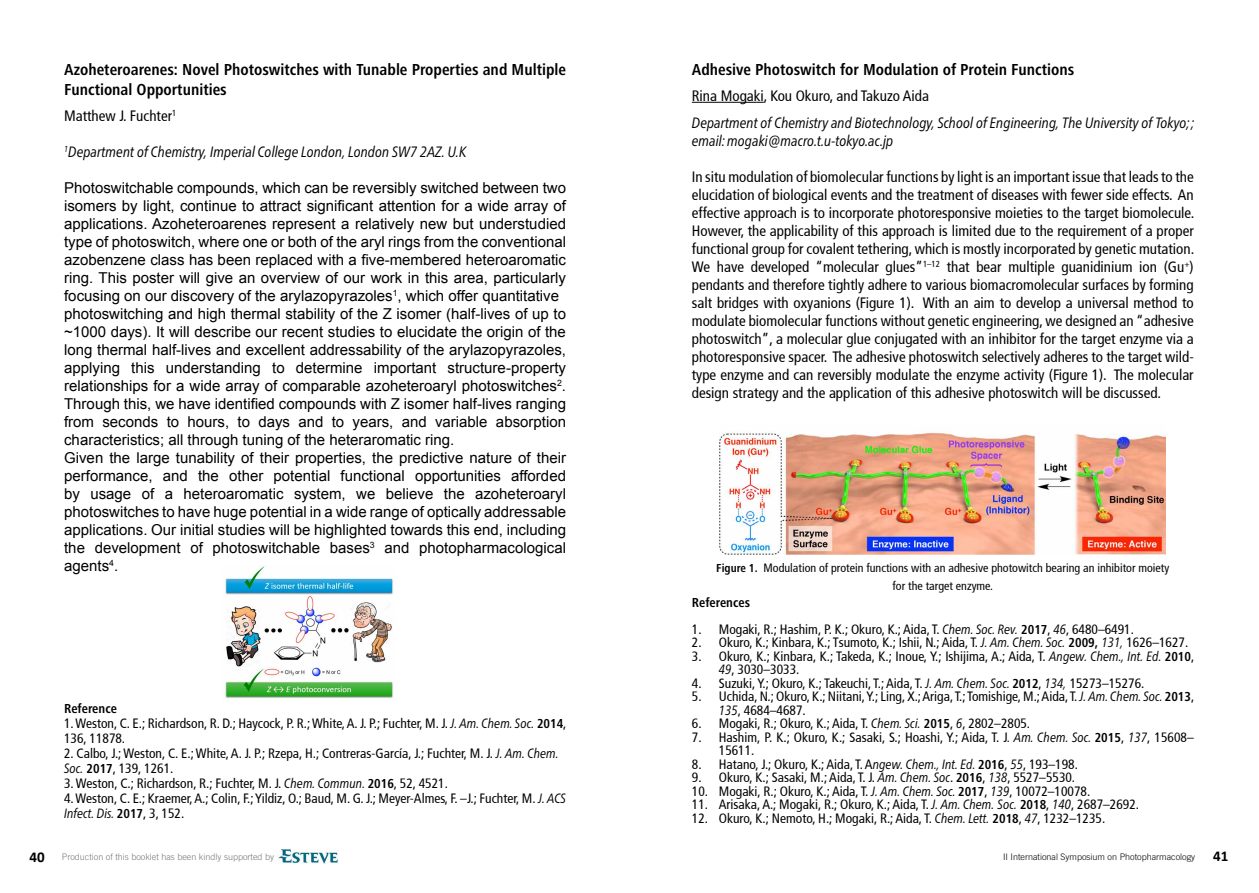
<style>
.page{position:relative;width:1259px;height:893px;background:#fff}
.page>*{position:absolute;margin:0;border:0;box-sizing:border-box;transform-origin:0 0}
.t1{font:700 condensed 16.5px/19.8px "Frutiger Next LT";color:#000}
.t2{font:15px/18px "Arial";color:#000}
.t3{font:condensed 15px/18px "Frutiger";color:#000;text-align:justify}
.t4{font:italic condensed 15px/18px "Frutiger Neue LT Pro";color:#000}
.t5{font:condensed 13.5px/13.5px "Frutiger";color:#000}
.t6{font:italic condensed 13.5px "Frutiger Neue LT Pro";color:#000}
.t7{font:700 condensed 13.5px "Frutiger Next LT";color:#000}
.t8{font:condensed 12px/18px "Frutiger";color:#000;text-align:center}
.t9{font:300 9px "Trade Gothic LT Com";color:#787777}
.t10{font:300 9px "Trade Gothic LT Com";color:#000}
.s1{font-family:"Frutiger Neue LT Pro";font-style:italic}
.s2{font-family:"Frutiger Next LT";font-weight:700}
.s3{font-family:"Frutiger Next LT";font-weight:700;font-style:normal}
.s4{font-family:"Frutiger";font-style:normal}
.s5{font-family:"Calibri";font-weight:700;font-size:15px;color:#000}
.s6{font-family:"Calibri";font-weight:700;font-size:15px}
</style>
<div class="page">
<img style="left:278px;top:849px;width:60px;height:15px">
<img style="left:225px;top:566px;width:168px;height:133px">
<hr style="left:692px;top:102px;width:72px;height:1px;background:#000">
<img style="left:719px;top:429px;width:447px;height:126px">
<p class="t1" style="left:64px;top:60px;width:503px">Azoheteroarenes: Novel Photoswitches with Tunable Properties and Multiple<br>Functional Opportunities</p>
<p class="t3" style="left:64px;top:107px;width:114px">Matthew J. Fuchter<sup>1</sup></p>
<p class="t4" style="left:64px;top:142px;width:404px"><sup>1</sup>Department of Chemistry, Imperial College London, London SW7 2AZ. U.K</p>
<p class="t2" style="left:64px;top:179px;width:503px">Photoswitchable compounds, which can be reversibly switched between two isomers by light, continue to attract significant attention for a wide array of applications. Azoheteroarenes represent a relatively new but understudied type of photoswitch, where one or both of the aryl rings from the conventional azobenzene class has been replaced with a five-membered heteroaromatic ring. This poster will give an overview of our work in this area, particularly focusing on our discovery of the arylazopyrazoles<sup>1</sup>, which offer quantitative photoswitching and high thermal stability of the Z isomer (half-lives of up to ~1000 days). It will describe our recent studies to elucidate the origin of the long thermal half-lives and excellent addressability of the arylazopyrazoles, applying this understanding to determine important structure-property relationships for a wide array of comparable azoheteroaryl photoswitches<sup>2</sup>.<br>Through this, we have identified compounds with Z isomer half-lives ranging from seconds to hours, to days and to years, and variable absorption characteristics; all through tuning of the heteraromatic ring.<br>Given the large tunability of their properties, the predictive nature of their performance, and the other potential functional opportunities afforded by usage of a heteroaromatic system, we believe the azoheteroaryl photoswitches to have huge potential in a wide range of optically addressable applications. Our initial studies will be highlighted towards this end, including the development of photoswitchable bases<sup>3</sup> and photopharmacological agents<sup>4</sup>.</p>
<p class="t7" style="left:64px;top:701px;width:54px">Reference</p>
<p class="t5" style="left:64px;top:716px;width:504px;line-height:15px">1. Weston, C. E.; Richardson, R. D.; Haycock, P. R.; White, A. J. P.; Fuchter, M. J. <span class="s1">J. Am. Chem. Soc.</span> <span class="s2">2014</span>,<br>136, 11878.</p>
<p class="t5" style="left:64px;top:746px;width:496px;line-height:15px">2. Calbo, J.; Weston, C. E.; White, A. J. P.; Rzepa, H.; Contreras-García, J.; Fuchter, M. J. <span class="s1">J. Am. Chem.<br>Soc.</span> <span class="s2">2017</span>, 139, 1261.</p>
<p class="t5" style="left:64px;top:776px;width:385px">3. Weston, C.; Richardson, R.; Fuchter, M. J. <span class="s1">Chem. Commun.</span> <span class="s2">2016</span>, 52, 4521.</p>
<p class="t5" style="left:64px;top:791px;width:503px">4. Weston, C. E.; Kraemer, A.; Colin, F.; Yildiz, O.; Baud, M. G. J.; Meyer-Almes, F. –J.; Fuchter, M. <span class="s1">J. ACS</span></p>
<p class="t6" style="left:64px;top:805px;width:122px">Infect. Dis. <span class="s3">2017</span><span class="s4">, 3, 152.</span></p>
<p class="t1" style="left:692px;top:60px;width:384px">Adhesive Photoswitch for Modulation of Protein Functions</p>
<p class="t3" style="left:692px;top:87px;width:239px">Rina Mogaki, Kou Okuro, and Takuzo Aida</p>
<p class="t4" style="left:692px;top:114px;width:504px">Department of Chemistry and Biotechnology, School of Engineering, The University of Tokyo; ; email: mogaki@macro.t.u-tokyo.ac.jp</p>
<p class="t3" style="left:692px;top:168px;width:504px">In situ modulation of biomolecular functions by light is an important issue that leads to the elucidation of biological events and the treatment of diseases with fewer side effects. An effective approach is to incorporate photoresponsive moieties to the target biomolecule.<br>However, the applicability of this approach is limited due to the requirement of a proper functional group for covalent tethering, which is mostly incorporated by genetic mutation.<br>We have developed “molecular glues”<sup>1–12</sup> that bear multiple guanidinium ion (Gu<sup>+</sup>) pendants and therefore tightly adhere to various biomacromolecular surfaces by forming salt bridges with oxyanions (Figure 1). With an aim to develop a universal method to modulate biomolecular functions without genetic engineering, we designed an “adhesive photoswitch”, a molecular glue conjugated with an inhibitor for the target enzyme via a photoresponsive spacer. The adhesive photoswitch selectively adheres to the target wild&shy;type enzyme and can reversibly modulate the enzyme activity (Figure 1). The molecular design strategy and the application of this adhesive photoswitch will be discussed.</p>
<p class="t8" style="left:716px;top:559px;width:454px"><span class="s2">Figure 1.</span> Modulation of protein functions with an adhesive photowitch bearing an inhibitor moiety for the target enzyme.</p>
<p class="t7" style="left:692px;top:595px;width:60px">References</p>
<p class="t5" style="left:692px;top:622px;width:443px">1. Mogaki, R.; Hashim, P. K.; Okuro, K.; Aida, T. <span class="s1">Chem. Soc. Rev.</span> <span class="s2">2017</span>, <span class="s1">46</span>, 6480–6491.</p>
<p class="t5" style="left:692px;top:636px;width:498px">2. Okuro, K.; Kinbara, K.; Tsumoto, K.; Ishii, N.; Aida, T. <span class="s1">J. Am. Chem. Soc.</span> <span class="s2">2009,</span> <span class="s1">131,</span> 1626–1627.</p>
<p class="t5" style="left:719px;top:649px;width:477px;text-indent:-27px">3. Okuro, K.; Kinbara, K.; Takeda, K.; Inoue, Y.; Ishijima, A.; Aida, T. <span class="s1">Angew. Chem., Int. Ed.</span> <span class="s2">2010</span>,<br><span class="s1">49</span>, 3030–3033.</p>
<p class="t5" style="left:692px;top:676px;width:454px">4. Suzuki, Y.; Okuro, K.; Takeuchi, T.; Aida, T. <span class="s1">J. Am. Chem. Soc.</span> <span class="s2">2012</span>, <span class="s1">134,</span> 15273–15276.</p>
<p class="t5" style="left:719px;top:690px;width:477px;text-indent:-27px">5. Uchida, N.; Okuro, K.; Niitani, Y.; Ling, X.; Ariga, T.; Tomishige, M.; Aida, T. <span class="s1">J. Am. Chem. Soc.</span> <span class="s2">2013</span>,<br><span class="s1">135</span>, 4684–4687.</p>
<p class="t5" style="left:692px;top:717px;width:340px">6. Mogaki, R.; Okuro, K.; Aida, T. <span class="s1">Chem. Sci.</span> <span class="s2">2015</span>, <span class="s1">6</span>, 2802–2805.</p>
<p class="t5" style="left:719px;top:730px;width:476px;text-indent:-27px">7. Hashim, P. K.; Okuro, K.; Sasaki, S.; Hoashi, Y.; Aida, T. J<span class="s1">. Am. Chem. Soc.</span> <span class="s2">2015</span>, <span class="s1">137</span>, 15608–<br>15611.</p>
<p class="t5" style="left:692px;top:757px;width:387px">8. Hatano, J.; Okuro, K.; Aida, T. A<span class="s1">ngew. Chem., Int. Ed.</span> <span class="s2">2016</span>, <span class="s1">55</span>, 193–198.</p>
<p class="t5" style="left:692px;top:771px;width:385px">9. Okuro, K.; Sasaki, M.; Aida, T. J. <span class="s1">Am. Chem. Soc</span>. <span class="s2">2016</span>, <span class="s1">138</span>, 5527–5530.</p>
<p class="t5" style="left:692px;top:784px;width:400px">10. Mogaki, R.; Okuro, K.; Aida, T. <span class="s1">J. Am. Chem. Soc.</span> <span class="s2">2017</span>, <span class="s1">139</span>, 10072–10078.</p>
<p class="t5" style="left:692px;top:798px;width:449px">11. Arisaka, A.; Mogaki, R.; Okuro, K.; Aida, T. <span class="s1">J. Am. Chem. Soc.</span> <span class="s2">2018</span>, <span class="s1">140</span>, 2687–2692.</p>
<p class="t5" style="left:692px;top:811px;width:415px">12. Okuro, K.; Nemoto, H.; Mogaki, R.; Aida, T. <span class="s1">Chem. Lett.</span> <span class="s2">2018</span>, <span class="s1">47</span>, 1232–1235.</p>
<p class="t9" style="left:29px;top:851px;width:246px"><span class="s5">40</span> Production of this booklet has been kindly supported by</p>
<p class="t10" style="left:1003px;top:851px;width:227px">II International Symposium on Photopharmacology <span class="s6">41</span></p>
</div>
